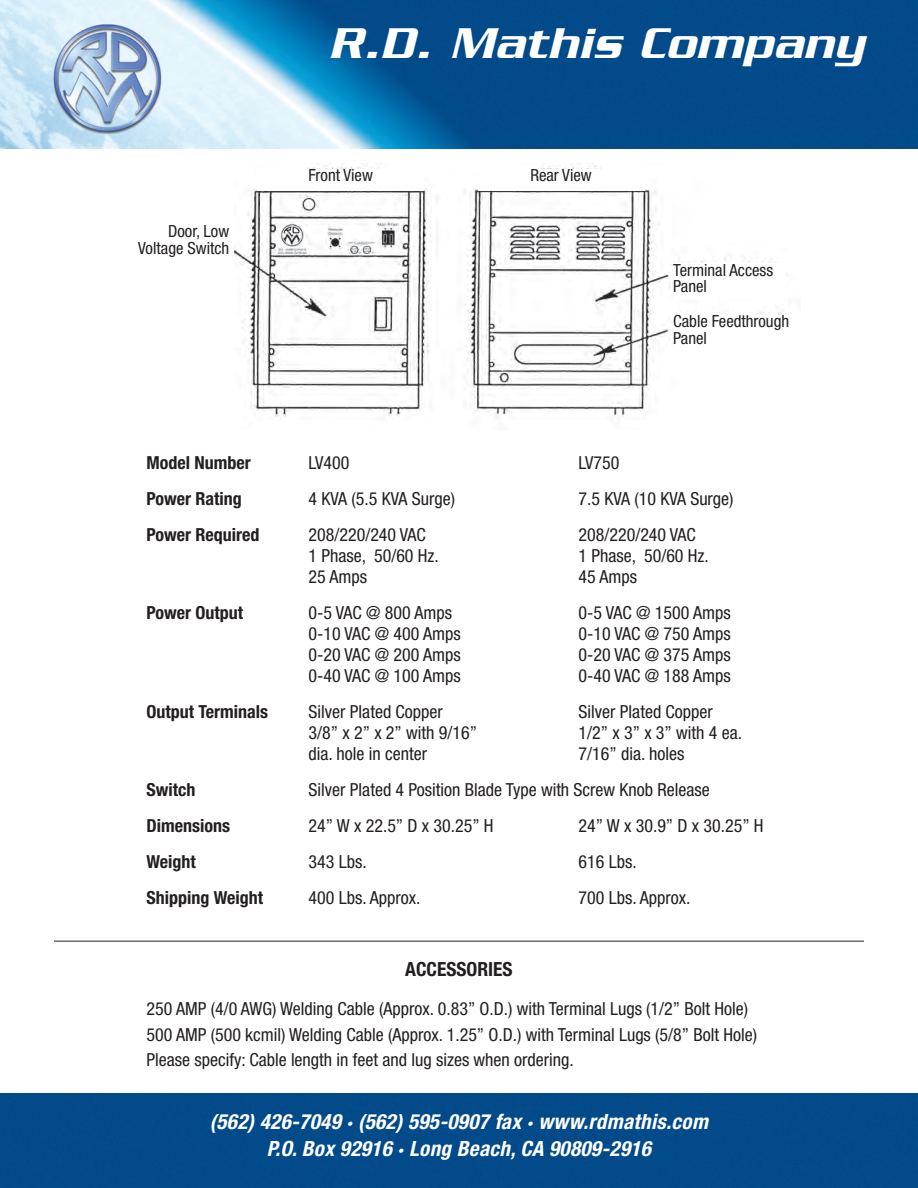
<style>
.page{position:relative;width:918px;height:1188px;background:#fff}
.page>*{position:absolute;margin:0;border:0;box-sizing:border-box;transform-origin:0 0}
.t1{font:italic 500 46.5px "Serpentine";letter-spacing:.015em;color:#fff}
.t2{font:italic 700 condensed 21px/27px "Helvetica Neue";letter-spacing:.02em;color:#fff;text-align:center}
.t3{font:700 condensed 19.5px "Helvetica Neue";color:#231f20}
.t4{font:condensed 18px/25.5px "Helvetica Neue";color:#231f20}
.t5{font:700 condensed 18px "Helvetica Neue";color:#231f20}
.t6{font:condensed 16.8px/16.8px "Helvetica Neue";color:#231f20}
.s1{font-size:12px}
</style>
<div class="page">
<div style="left:0;top:1094px;width:918px;height:94px;background:#024a8a"></div>
<hr style="left:54px;top:941px;width:810px;height:1px;background:#231f20">
<img style="left:234px;top:165px;width:554px;height:254px">
<div style="left:257px;top:169px;width:167px;height:21px;background:#fff"></div>
<div style="left:478px;top:169px;width:166px;height:21px;background:#fff"></div>
<div style="left:673px;top:264px;width:112px;height:35px;background:#fff"></div>
<div style="left:673px;top:315px;width:135px;height:35px;background:#fff"></div>
<img style="left:0;top:0;width:918px;height:148px">
<h1 class="t1" style="left:329px;top:28px;width:537px">R.D. Mathis Company</h1>
<p class="t6" style="left:138px;top:224px;width:93px;text-align:right">Door, Low<br>Voltage Switch</p>
<p class="t6" style="left:309px;top:168px;width:66px">Front View</p>
<p class="t6" style="left:530px;top:168px;width:63px">Rear View</p>
<p class="t6" style="left:673px;top:263px;width:101px">Terminal Access<br>Panel</p>
<p class="t6" style="left:673px;top:314px;width:117px">Cable Feedthrough<br>Panel</p>
<p class="t5" style="left:147px;top:456px;width:106px">Model Number</p>
<p class="t4" style="left:309px;top:451px;width:42px">LV400</p>
<p class="t4" style="left:579px;top:451px;width:42px">LV750</p>
<p class="t5" style="left:147px;top:492px;width:97px">Power Rating</p>
<p class="t4" style="left:309px;top:487px;width:148px">4 KVA (5.5 KVA Surge)</p>
<p class="t4" style="left:579px;top:487px;width:156px">7.5 KVA (10 KVA Surge)</p>
<p class="t5" style="left:147px;top:528px;width:114px">Power Required</p>
<p class="t4" style="left:309px;top:523px;width:119px">208/220/240 VAC</p>
<p class="t4" style="left:579px;top:523px;width:119px">208/220/240 VAC</p>
<p class="t4" style="left:309px;top:544px;width:132px">1 Phase, 50/60 Hz.</p>
<p class="t4" style="left:579px;top:544px;width:132px">1 Phase, 50/60 Hz.</p>
<p class="t4" style="left:309px;top:565px;width:60px">25 Amps</p>
<p class="t4" style="left:579px;top:565px;width:60px">45 Amps</p>
<p class="t5" style="left:147px;top:606px;width:98px">Power Output</p>
<p class="t4" style="left:309px;top:601px;width:145px">0-5 VAC @ 800 Amps</p>
<p class="t4" style="left:579px;top:601px;width:154px">0-5 VAC @ 1500 Amps</p>
<p class="t4" style="left:309px;top:622px;width:154px">0-10 VAC @ 400 Amps</p>
<p class="t4" style="left:579px;top:622px;width:154px">0-10 VAC @ 750 Amps</p>
<p class="t4" style="left:309px;top:643px;width:154px">0-20 VAC @ 200 Amps</p>
<p class="t4" style="left:579px;top:643px;width:154px">0-20 VAC @ 375 Amps</p>
<p class="t4" style="left:309px;top:664px;width:154px">0-40 VAC @ 100 Amps</p>
<p class="t4" style="left:579px;top:664px;width:154px">0-40 VAC @ 188 Amps</p>
<p class="t5" style="left:147px;top:705px;width:123px">Output Terminals</p>
<p class="t4" style="left:309px;top:700px;width:136px">Silver Plated Copper</p>
<p class="t4" style="left:579px;top:700px;width:136px">Silver Plated Copper</p>
<p class="t4" style="left:309px;top:721px;width:170px">3/8” x 2” x 2” with 9/16”</p>
<p class="t4" style="left:579px;top:721px;width:165px">1/2” x 3” x 3” with 4 ea.</p>
<p class="t4" style="left:309px;top:742px;width:120px">dia. hole in center</p>
<p class="t4" style="left:579px;top:742px;width:107px">7/16” dia. holes</p>
<p class="t5" style="left:147px;top:783px;width:50px">Switch</p>
<p class="t4" style="left:309px;top:778px;width:403px">Silver Plated 4 Position Blade Type with Screw Knob Release</p>
<p class="t5" style="left:147px;top:819px;width:85px">Dimensions</p>
<p class="t4" style="left:309px;top:814px;width:187px">24” W x 22.5” D x 30.25” H</p>
<p class="t4" style="left:579px;top:814px;width:187px">24” W x 30.9” D x 30.25” H</p>
<p class="t5" style="left:147px;top:855px;width:51px">Weight</p>
<p class="t4" style="left:309px;top:850px;width:60px">343 Lbs.</p>
<p class="t4" style="left:579px;top:850px;width:60px">616 Lbs.</p>
<p class="t5" style="left:147px;top:891px;width:118px">Shipping Weight</p>
<p class="t4" style="left:309px;top:886px;width:113px">400 Lbs. Approx.</p>
<p class="t4" style="left:579px;top:886px;width:113px">700 Lbs. Approx.</p>
<p class="t3" style="left:405px;top:963px;width:109px">ACCESSORIES</p>
<p class="t4" style="left:147px;top:998px;width:612px">250 AMP (4/0 AWG) Welding Cable (Approx. 0.83” O.D.) with Terminal Lugs (1/2” Bolt Hole)<br>500 AMP (500 kcmil) Welding Cable (Approx. 1.25” O.D.) with Terminal Lugs (5/8” Bolt Hole)<br>Please specify: Cable length in feet and lug sizes when ordering.</p>
<p class="t2" style="left:210px;top:1110px;width:500px">(562) 426-7049 <span class="s1">•</span> (562) 595-0907 fax <span class="s1">•</span> www.rdmathis.com<br>P.O. Box 92916 <span class="s1">•</span> Long Beach, CA 90809-2916</p>
</div>
